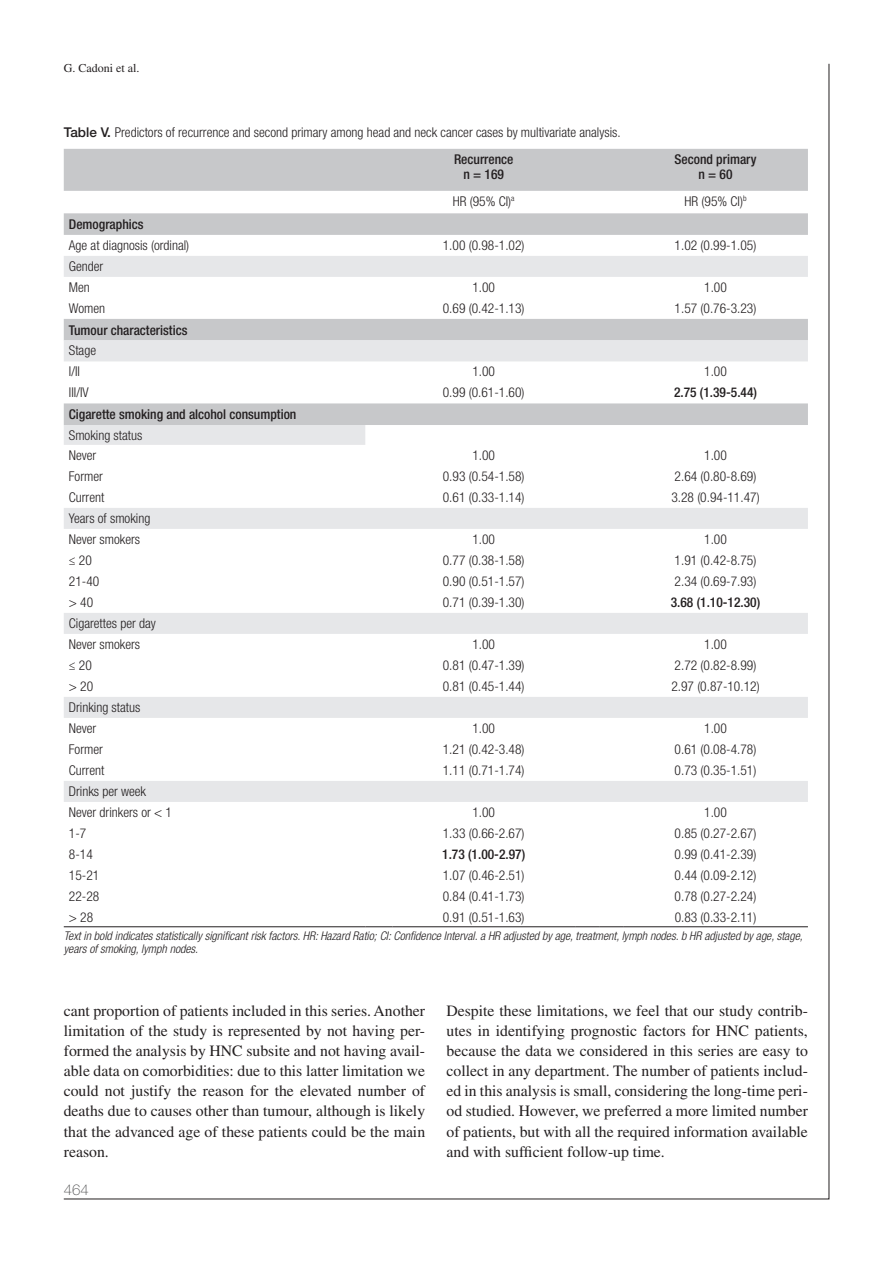
<style>
.page{position:relative;width:893px;height:1263px;background:#fff}
.page>*{position:absolute;margin:0;border:0;box-sizing:border-box;transform-origin:0 0}
.t1{font:15.75px/20.1px "Times LT Std";color:#231f20;text-align:justify}
.t2{font:100 15px "Helvetica Neue LT Std";color:#4b4c4d}
.t3{font:300 condensed 13.5px/21px "Helvetica Neue LT Std";color:#231f20}
.t4{font:500 condensed 13.5px/15px "Helvetica Neue LT Std";color:#231f20;text-align:center}
.t5{font:italic 300 condensed 12px/13.5px "Helvetica Neue LT Std";color:#231f20}
.t6{font:12px "Times LT Std";color:#231f20}
.s1{font-weight:500;font-stretch:normal}
</style>
<div class="page">
<svg style="left:64px;top:149px;width:744px;height:86px;fill:#c7c8ca"></svg>
<svg style="left:64px;top:256px;width:744px;height:546px"></svg>
<hr style="left:64px;top:926px;width:301px;height:1px;background:#231f20">
<svg style="left:365px;top:926px;width:27px;height:1px"></svg>
<hr style="left:392px;top:926px;width:183px;height:1px;background:#231f20">
<svg style="left:575px;top:926px;width:48px;height:1px"></svg>
<hr style="left:623px;top:926px;width:185px;height:1px;background:#231f20">
<p class="t6" style="left:64px;top:61px;width:77px">G. Cadoni et al.</p>
<p class="t3" style="left:64px;top:122px;width:558px"><span class="s1">Table V.</span> Predictors of recurrence and second primary among head and neck cancer cases by multivariate analysis.</p>
<p class="t4" style="left:454px;top:152px;width:61px">Recurrence n = 169</p>
<p class="t4" style="left:674px;top:152px;width:83px">Second primary n = 60</p>
<p class="t3" style="left:453px;top:190px;width:63px">HR (95% CI)<sup>a</sup></p>
<p class="t3" style="left:685px;top:190px;width:63px">HR (95% CI)<sup>b</sup></p>
<p class="t4" style="left:69px;top:216px;width:76px">Demographics</p>
<p class="t3" style="left:69px;top:234px;width:122px">Age at diagnosis (ordinal)</p>
<p class="t3" style="left:443px;top:234px;width:83px">1.00 (0.98-1.02)</p>
<p class="t3" style="left:675px;top:234px;width:83px">1.02 (0.99-1.05)</p>
<p class="t3" style="left:69px;top:255px;width:36px">Gender<br>Men</p>
<p class="t3" style="left:472px;top:276px;width:24px">1.00</p>
<p class="t3" style="left:704px;top:276px;width:24px">1.00</p>
<p class="t3" style="left:69px;top:297px;width:38px">Women</p>
<p class="t3" style="left:443px;top:297px;width:83px">0.69 (0.42-1.13)</p>
<p class="t3" style="left:675px;top:297px;width:83px">1.57 (0.76-3.23)</p>
<p class="t4" style="left:69px;top:322px;width:120px">Tumour characteristics</p>
<p class="t3" style="left:69px;top:340px;width:29px">Stage<br>I/II</p>
<p class="t3" style="left:472px;top:361px;width:24px">1.00</p>
<p class="t3" style="left:704px;top:361px;width:24px">1.00</p>
<p class="t3" style="left:69px;top:382px;width:21px">III/IV</p>
<p class="t3" style="left:443px;top:382px;width:83px">0.99 (0.61-1.60)</p>
<p class="t4" style="left:674px;top:385px;width:85px">2.75 (1.39-5.44)</p>
<p class="t4" style="left:69px;top:407px;width:229px">Cigarette smoking and alcohol consumption</p>
<p class="t3" style="left:69px;top:425px;width:75px;line-height:19.8px">Smoking status<br>Never</p>
<p class="t3" style="left:472px;top:444px;width:24px">1.00</p>
<p class="t3" style="left:704px;top:444px;width:24px">1.00</p>
<p class="t3" style="left:69px;top:465px;width:36px">Former</p>
<p class="t3" style="left:443px;top:465px;width:83px">0.93 (0.54-1.58)</p>
<p class="t3" style="left:675px;top:465px;width:83px">2.64 (0.80-8.69)</p>
<p class="t3" style="left:69px;top:486px;width:37px">Current</p>
<p class="t3" style="left:443px;top:486px;width:83px">0.61 (0.33-1.14)</p>
<p class="t3" style="left:671px;top:486px;width:90px">3.28 (0.94-11.47)</p>
<p class="t3" style="left:69px;top:507px;width:83px">Years of smoking<br>Never smokers</p>
<p class="t3" style="left:472px;top:528px;width:24px">1.00</p>
<p class="t3" style="left:704px;top:528px;width:24px">1.00</p>
<p class="t3" style="left:69px;top:549px;width:24px">≤ 20</p>
<p class="t3" style="left:443px;top:549px;width:83px">0.77 (0.38-1.58)</p>
<p class="t3" style="left:675px;top:549px;width:83px">1.91 (0.42-8.75)</p>
<p class="t3" style="left:69px;top:570px;width:32px">21-40</p>
<p class="t3" style="left:443px;top:570px;width:83px">0.90 (0.51-1.57)</p>
<p class="t3" style="left:675px;top:570px;width:83px">2.34 (0.69-7.93)</p>
<p class="t3" style="left:69px;top:591px;width:26px">&gt; 40</p>
<p class="t3" style="left:443px;top:591px;width:83px">0.71 (0.39-1.30)</p>
<p class="t4" style="left:671px;top:594px;width:91px">3.68 (1.10-12.30)</p>
<p class="t3" style="left:69px;top:612px;width:88px">Cigarettes per day<br>Never smokers</p>
<p class="t3" style="left:472px;top:633px;width:24px">1.00</p>
<p class="t3" style="left:704px;top:633px;width:24px">1.00</p>
<p class="t3" style="left:69px;top:654px;width:24px">≤ 20</p>
<p class="t3" style="left:443px;top:654px;width:83px">0.81 (0.47-1.39)</p>
<p class="t3" style="left:675px;top:654px;width:83px">2.72 (0.82-8.99)</p>
<p class="t3" style="left:69px;top:675px;width:26px">&gt; 20</p>
<p class="t3" style="left:443px;top:675px;width:83px">0.81 (0.45-1.44)</p>
<p class="t3" style="left:671px;top:675px;width:90px">2.97 (0.87-10.12)</p>
<p class="t3" style="left:69px;top:696px;width:73px">Drinking status<br>Never</p>
<p class="t3" style="left:472px;top:717px;width:24px">1.00</p>
<p class="t3" style="left:704px;top:717px;width:24px">1.00</p>
<p class="t3" style="left:69px;top:738px;width:36px">Former</p>
<p class="t3" style="left:443px;top:738px;width:83px">1.21 (0.42-3.48)</p>
<p class="t3" style="left:675px;top:738px;width:83px">0.61 (0.08-4.78)</p>
<p class="t3" style="left:69px;top:759px;width:37px">Current</p>
<p class="t3" style="left:443px;top:759px;width:83px">1.11 (0.71-1.74)</p>
<p class="t3" style="left:675px;top:759px;width:83px">0.73 (0.35-1.51)</p>
<p class="t3" style="left:69px;top:780px;width:105px">Drinks per week<br>Never drinkers or &lt; 1</p>
<p class="t3" style="left:472px;top:801px;width:24px">1.00</p>
<p class="t3" style="left:704px;top:801px;width:24px">1.00</p>
<p class="t3" style="left:69px;top:822px;width:19px">1-7</p>
<p class="t3" style="left:443px;top:822px;width:83px">1.33 (0.66-2.67)</p>
<p class="t3" style="left:675px;top:822px;width:83px">0.85 (0.27-2.67)</p>
<p class="t3" style="left:69px;top:843px;width:25px">8-14</p>
<p class="t4" style="left:442px;top:846px;width:85px">1.73 (1.00-2.97)</p>
<p class="t3" style="left:675px;top:843px;width:83px">0.99 (0.41-2.39)</p>
<p class="t3" style="left:69px;top:864px;width:32px">15-21</p>
<p class="t3" style="left:443px;top:864px;width:83px">1.07 (0.46-2.51)</p>
<p class="t3" style="left:675px;top:864px;width:83px">0.44 (0.09-2.12)</p>
<p class="t3" style="left:69px;top:885px;width:32px">22-28</p>
<p class="t3" style="left:443px;top:885px;width:83px">0.84 (0.41-1.73)</p>
<p class="t3" style="left:675px;top:885px;width:83px">0.78 (0.27-2.24)</p>
<p class="t3" style="left:69px;top:906px;width:26px">&gt; 28</p>
<p class="t3" style="left:443px;top:906px;width:83px">0.91 (0.51-1.63)</p>
<p class="t3" style="left:675px;top:906px;width:83px">0.83 (0.33-2.11)</p>
<p class="t5" style="left:64px;top:929px;width:740px">Text in bold indicates statistically significant risk factors. HR: Hazard Ratio; CI: Confidence Interval. a HR adjusted by age, treatment, lymph nodes. b HR adjusted by age, stage, years of smoking, lymph nodes.</p>
<p class="t1" style="left:64px;top:1000px;width:363px">cant proportion of patients included in this series. Another limitation of the study is represented by not having per&shy;formed the analysis by HNC subsite and not having avail&shy;able data on comorbidities: due to this latter limitation we could not justify the reason for the elevated number of deaths due to causes other than tumour, although is likely that the advanced age of these patients could be the main reason.</p>
<p class="t1" style="left:446px;top:1000px;width:363px">Despite these limitations, we feel that our study contrib&shy;utes in identifying prognostic factors for HNC patients, because the data we considered in this series are easy to collect in any department. The number of patients includ&shy;ed in this analysis is small, considering the long-time peri&shy;od studied. However, we preferred a more limited number of patients, but with all the required information available and with sufficient follow-up time.</p>
<p class="t2" style="left:64px;top:1181px;width:27px">464</p>
</div>
